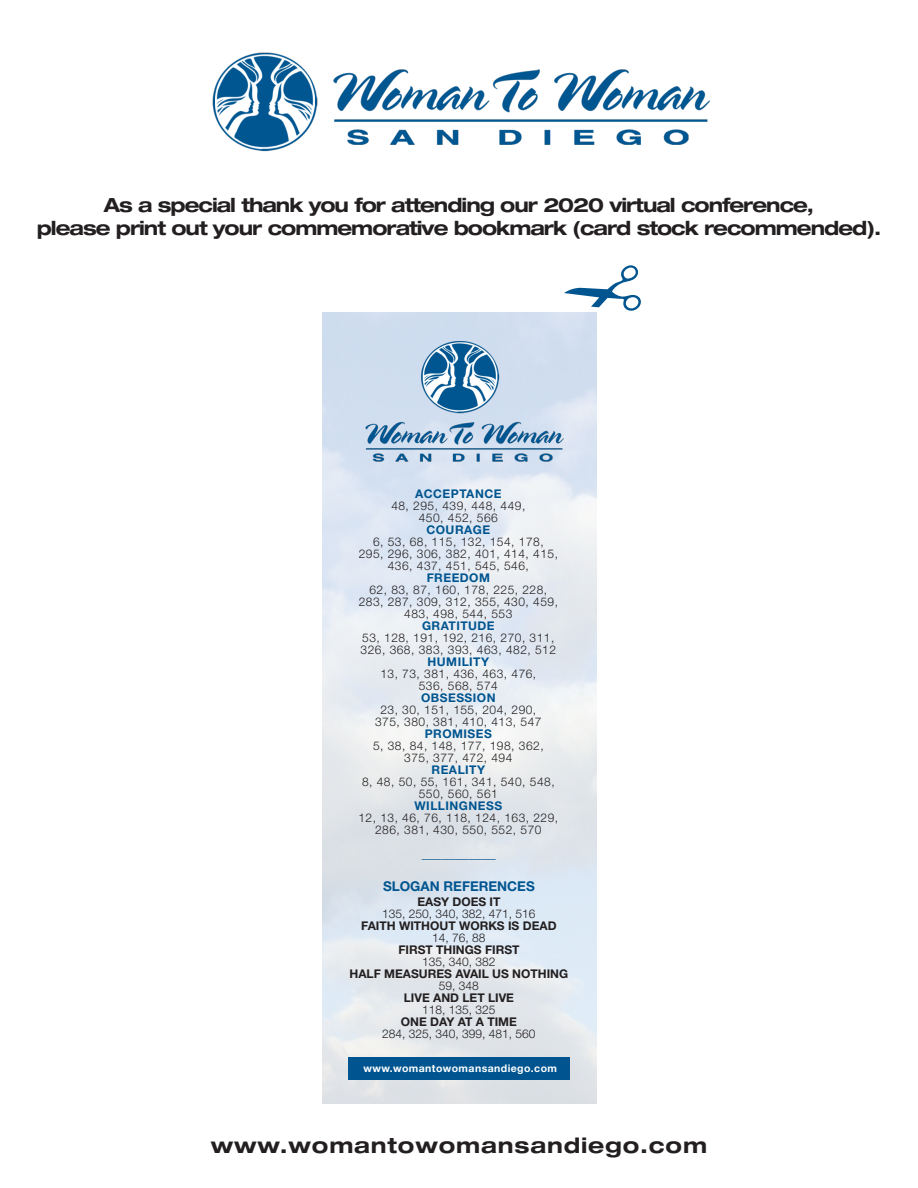
<style>
.page{position:relative;width:918px;height:1188px;background:#fff}
.page>*{position:absolute;margin:0;border:0;box-sizing:border-box;transform-origin:0 0}
.t1{font:700 expanded 21.3px "Helvetica Neue";letter-spacing:.04em;color:#231f20}
.t2{font:700 expanded 19.5px "Helvetica Neue";letter-spacing:-.05em;color:#231f20}
.t3{font:700 13.5px "Helvetica Neue";color:#005590}
.t4{font:300 12px/12px "Helvetica Neue";letter-spacing:.04em;color:#231f20;text-align:center}
.t5{font:700 12px "Helvetica Neue";color:#231f20}
.t6{font:700 12px "Helvetica Neue";letter-spacing:.04em;color:#005590}
.t7{font:300 12px "Helvetica Neue";color:#231f20}
.t8{font:700 10.5px "Helvetica Neue";letter-spacing:.04em;color:#fff}
</style>
<div class="page">
<img style="left:417px;top:332px;width:87px;height:83px">
<img style="left:360px;top:415px;width:206px;height:53px">
<div style="left:348px;top:1057px;width:222px;height:23px;background:#005590"></div>
<img style="left:212px;top:52px;width:498px;height:100px">
<p class="t2" style="left:104px;top:193px;width:712px">As a special thank you for attending our 2020 virtual conference,</p>
<p class="t2" style="left:37px;top:216px;width:846px">please print out your commemorative bookmark (card stock recommended).</p>
<p class="t6" style="left:415px;top:486px;width:88px">ACCEPTANCE</p>
<p class="t4" style="left:391px;top:499px;width:135px">48, 295, 439, 448, 449,</p>
<p class="t4" style="left:419px;top:511px;width:81px">450, 452, 566</p>
<p class="t6" style="left:426px;top:522px;width:65px">COURAGE</p>
<p class="t4" style="left:373px;top:535px;width:172px">6, 53, 68, 115, 132, 154, 178,</p>
<p class="t4" style="left:359px;top:547px;width:201px">295, 296, 306, 382, 401, 414, 415,<br>436, 437, 451, 545, 546,</p>
<p class="t6" style="left:427px;top:570px;width:65px">FREEDOM</p>
<p class="t4" style="left:369px;top:583px;width:179px">62, 83, 87, 160, 178, 225, 228,</p>
<p class="t4" style="left:359px;top:595px;width:201px">283, 287, 309, 312, 355, 430, 459,<br>483, 498, 544, 553</p>
<p class="t6" style="left:422px;top:618px;width:48px">GRATITUDE</p>
<p class="t4" style="left:361px;top:631px;width:197px;text-align:left">53, 128, 191, 192, 216, 270, 311,<br>326, 368, 383, 393, 463, 482, 512</p>
<p class="t6" style="left:428px;top:654px;width:63px">HUMILITY</p>
<p class="t4" style="left:380px;top:667px;width:157px">13, 73, 381, 436, 463, 476,</p>
<p class="t4" style="left:419px;top:679px;width:81px">536, 568, 574</p>
<p class="t6" style="left:421px;top:690px;width:76px">OBSESSION</p>
<p class="t4" style="left:380px;top:703px;width:157px">23, 30, 151, 155, 204, 290,</p>
<p class="t4" style="left:375px;top:715px;width:168px">375, 380, 381, 410, 413, 547</p>
<p class="t6" style="left:425px;top:726px;width:69px">PROMISES</p>
<p class="t4" style="left:373px;top:739px;width:172px">5, 38, 84, 148, 177, 198, 362,</p>
<p class="t4" style="left:404px;top:751px;width:110px">375, 377, 472, 494</p>
<p class="t6" style="left:432px;top:762px;width:55px">REALITY</p>
<p class="t4" style="left:362px;top:775px;width:194px">8, 48, 50, 55, 161, 341, 540, 548,</p>
<p class="t4" style="left:419px;top:787px;width:81px">550, 560, 561</p>
<p class="t6" style="left:415px;top:798px;width:89px">WILLINGNESS</p>
<p class="t4" style="left:358px;top:811px;width:201px">12, 13, 46, 76, 118, 124, 163, 229,<br>286, 381, 430, 550, 552, 570</p>
<p class="t3" style="left:422px;top:845px;width:76px">___________</p>
<p class="t3" style="left:383px;top:878px;width:153px">SLOGAN REFERENCES</p>
<p class="t5" style="left:417px;top:894px;width:85px">EASY DOES IT</p>
<p class="t7" style="left:382px;top:906px;width:155px">135, 250, 340, 382, 471, 516</p>
<p class="t5" style="left:361px;top:918px;width:197px">FAITH WITHOUT WORKS IS DEAD</p>
<p class="t4" style="left:432px;top:931px;width:55px">14, 76, 88</p>
<p class="t5" style="left:398px;top:942px;width:123px">FIRST THI NGS FIRST</p>
<p class="t7" style="left:422px;top:954px;width:75px">135, 340, 382</p>
<p class="t5" style="left:350px;top:966px;width:220px">HALF MEASURES AVAI L US NOTHI NG</p>
<p class="t4" style="left:439px;top:979px;width:42px">59, 348</p>
<p class="t5" style="left:404px;top:990px;width:112px">LIVE AND LET LIVE</p>
<p class="t7" style="left:422px;top:1002px;width:75px">118, 135, 325</p>
<p class="t5" style="left:401px;top:1014px;width:117px">ONE DAY AT A TIME</p>
<p class="t7" style="left:382px;top:1026px;width:155px">284, 325, 340, 399, 481, 560</p>
<p class="t8" style="left:363px;top:1062px;width:195px">WWW.WOMANTOWOMANSANDIEGO.COM</p>
<p class="t1" style="left:211px;top:1132px;width:498px">www.womantowomansandiego.com</p>
</div>
